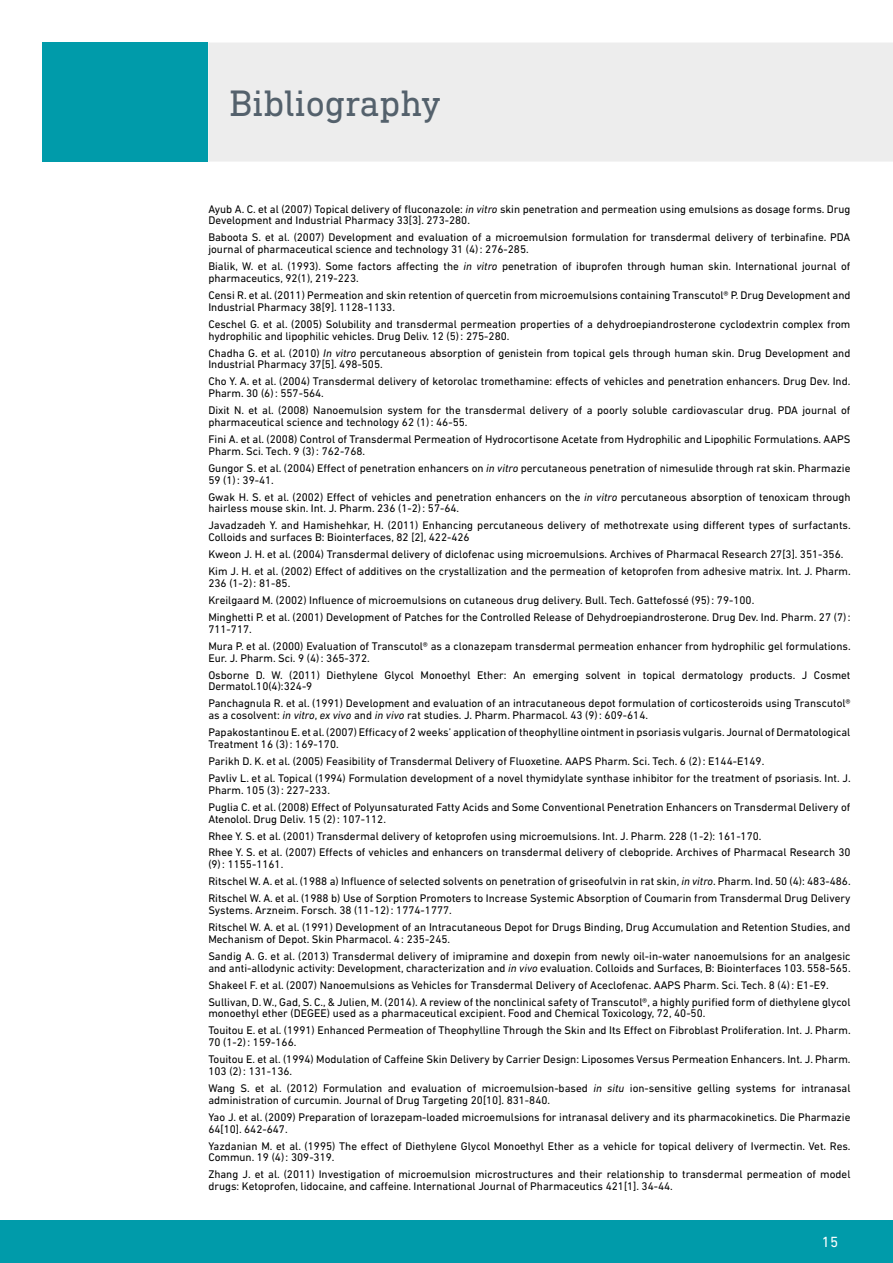
<style>
.page{position:relative;width:893px;height:1263px;background:#fff}
.page>*{position:absolute;margin:0;border:0;box-sizing:border-box;transform-origin:0 0}
.t1{font:37.5px "DIN Next Slab Pro";color:#54616c}
.t2{font:15px "DIN Next LT Pro";color:#fff}
.t3{font:11.25px/17px "DIN Next LT Pro";color:#000}
.s1{font-style:italic}
</style>
<div class="page">
<div style="left:208px;top:43px;width:685px;height:119px;background:#ededed"></div>
<div style="left:42px;top:43px;width:166px;height:119px;background:#009baa"></div>
<div style="left:0;top:1220px;width:893px;height:43px;background:#009baa"></div>
<h1 class="t1" style="left:230px;top:82px;width:212px">Bibliography</h1>
<p class="t3" style="left:208px;top:203px;width:644px;line-height:11.9px">Ayub A. C. et al (2007) Topical delivery of fluconazole: <span class="s1">in vitro</span> skin penetration and permeation using emulsions as dosage forms. Drug<br>Development and Industrial Pharmacy 33[3]. 273-280.</p>
<p class="t3" style="left:208px;top:231px;width:644px;line-height:11.9px">Baboota S. et al. (2007) Development and evaluation of a microemulsion formulation for transdermal delivery of terbinafine. PDA journal of pharmaceutical science and technology 31 (4): 276-285.</p>
<p class="t3" style="left:208px;top:260px;width:644px;line-height:11.9px">Bialik, W. et al. (1993). Some factors affecting the <span class="s1">in vitro</span> penetration of ibuprofen through human skin. International journal of pharmaceutics, 92(1), 219-223.</p>
<p class="t3" style="left:208px;top:289px;width:644px;line-height:11.9px">Censi R. et al. (2011) Permeation and skin retention of quercetin from microemulsions containing Transcutol® P. Drug Development and<br>Industrial Pharmacy 38[9]. 1128-1133.</p>
<p class="t3" style="left:208px;top:318px;width:644px;line-height:11.9px">Ceschel G. et al. (2005) Solubility and transdermal permeation properties of a dehydroepiandrosterone cyclodextrin complex from hydrophilic and lipophilic vehicles. Drug Deliv. 12 (5): 275-280.</p>
<p class="t3" style="left:208px;top:347px;width:644px;line-height:11.9px">Chadha G. et al. (2010) <span class="s1">In vitro</span> percutaneous absorption of genistein from topical gels through human skin. Drug Development and<br>Industrial Pharmacy 37[5]. 498-505.</p>
<p class="t3" style="left:208px;top:375px;width:643px;line-height:11.9px">Cho Y. A. et al. (2004) Transdermal delivery of ketorolac tromethamine: effects of vehicles and penetration enhancers. Drug Dev. Ind.<br>Pharm. 30 (6): 557-564.</p>
<p class="t3" style="left:208px;top:404px;width:644px;line-height:11.9px">Dixit N. et al. (2008) Nanoemulsion system for the transdermal delivery of a poorly soluble cardiovascular drug. PDA journal of pharmaceutical science and technology 62 (1): 46-55.</p>
<p class="t3" style="left:208px;top:433px;width:644px;line-height:11.9px">Fini A. et al. (2008) Control of Transdermal Permeation of Hydrocortisone Acetate from Hydrophilic and Lipophilic Formulations. AAPS<br>Pharm. Sci. Tech. 9 (3): 762-768.</p>
<p class="t3" style="left:208px;top:462px;width:644px;line-height:11.9px">Gungor S. et al. (2004) Effect of penetration enhancers on <span class="s1">in vitro</span> percutaneous penetration of nimesulide through rat skin. Pharmazie<br>59 (1): 39-41.</p>
<p class="t3" style="left:208px;top:491px;width:644px;line-height:11.9px">Gwak H. S. et al. (2002) Effect of vehicles and penetration enhancers on the <span class="s1">in vitro</span> percutaneous absorption of tenoxicam through hairless mouse skin. Int. J. Pharm. 236 (1-2): 57-64.</p>
<p class="t3" style="left:208px;top:519px;width:644px;line-height:11.9px">Javadzadeh Y. and Hamishehkar, H. (2011) Enhancing percutaneous delivery of methotrexate using different types of surfactants.<br>Colloids and surfaces B: Biointerfaces, 82 [2], 422-426</p>
<p class="t3" style="left:208px;top:546px;width:644px">Kweon J. H. et al. (2004) Transdermal delivery of diclofenac using microemulsions. Archives of Pharmacal Research 27[3]. 351-356.<br>Kim J. H. et al. (2002) Effect of additives on the crystallization and the permeation of ketoprofen from adhesive matrix. Int. J. Pharm.</p>
<p class="t3" style="left:208px;top:574px;width:644px">236 (1-2): 81-85.<br>Kreilgaard M. (2002) Influence of microemulsions on cutaneous drug delivery. Bull. Tech. Gattefossé (95): 79-100.<br>Minghetti P. et al. (2001) Development of Patches for the Controlled Release of Dehydroepiandrosterone. Drug Dev. Ind. Pharm. 27 (7):</p>
<p class="t3" style="left:208px;top:620px;width:644px">711-717.<br>Mura P. et al. (2000) Evaluation of Transcutol® as a clonazepam transdermal permeation enhancer from hydrophilic gel formulations.</p>
<p class="t3" style="left:208px;top:649px;width:644px">Eur. J. Pharm. Sci. 9 (4): 365-372.<br>Osborne D. W. (2011) Diethylene Glycol Monoethyl Ether: An emerging solvent in topical dermatology products. J Cosmet</p>
<p class="t3" style="left:208px;top:678px;width:644px">Dermatol.10(4):324-9<br>Panchagnula R. et al. (1991) Development and evaluation of an intracutaneous depot formulation of corticosteroids using Transcutol®</p>
<p class="t3" style="left:208px;top:707px;width:644px">as a cosolvent: <span class="s1">in vitro</span>, <span class="s1">ex vivo</span> and <span class="s1">in vivo</span> rat studies. J. Pharm. Pharmacol. 43 (9): 609-614.<br>Papakostantinou E. et al. (2007) Efficacy of 2 weeks’ application of theophylline ointment in psoriasis vulgaris. Journal of Dermatological</p>
<p class="t3" style="left:208px;top:735px;width:644px">Treatment 16 (3): 169-170.<br>Parikh D. K. et al. (2005) Feasibility of Transdermal Delivery of Fluoxetine. AAPS Pharm. Sci. Tech. 6 (2): E144-E149.<br>Pavliv L. et al. Topical (1994) Formulation development of a novel thymidylate synthase inhibitor for the treatment of psoriasis. Int. J.</p>
<p class="t3" style="left:208px;top:781px;width:644px">Pharm. 105 (3): 227-233.<br>Puglia C. et al. (2008) Effect of Polyunsaturated Fatty Acids and Some Conventional Penetration Enhancers on Transdermal Delivery of</p>
<p class="t3" style="left:208px;top:810px;width:644px">Atenolol. Drug Deliv. 15 (2): 107-112.<br>Rhee Y. S. et al. (2001) Transdermal delivery of ketoprofen using microemulsions. Int. J. Pharm. 228 (1-2): 161-170.<br>Rhee Y. S. et al. (2007) Effects of vehicles and enhancers on transdermal delivery of clebopride. Archives of Pharmacal Research 30</p>
<p class="t3" style="left:208px;top:856px;width:644px">(9): 1155-1161.<br>Ritschel W. A. et al. (1988 a) Influence of selected solvents on penetration of griseofulvin in rat skin, <span class="s1">in vitro</span>. Pharm. Ind. 50 (4): 483-486.<br>Ritschel W. A. et al. (1988 b) Use of Sorption Promoters to Increase Systemic Absorption of Coumarin from Transdermal Drug Delivery</p>
<p class="t3" style="left:208px;top:902px;width:644px">Systems. Arzneim. Forsch. 38 (11-12): 1774-1777.<br>Ritschel W. A. et al. (1991) Development of an Intracutaneous Depot for Drugs Binding, Drug Accumulation and Retention Studies, and</p>
<p class="t3" style="left:208px;top:930px;width:644px">Mechanism of Depot. Skin Pharmacol. 4: 235-245.<br>Sandig A. G. et al. (2013) Transdermal delivery of imipramine and doxepin from newly oil-in-water nanoemulsions for an analgesic</p>
<p class="t3" style="left:208px;top:959px;width:644px">and anti-allodynic activity: Development, characterization and <span class="s1">in vivo</span> evaluation. Colloids and Surfaces, B: Biointerfaces 103. 558-565.<br>Shakeel F. et al. (2007) Nanoemulsions as Vehicles for Transdermal Delivery of Aceclofenac. AAPS Pharm. Sci. Tech. 8 (4): E1-E9.<br>Sullivan, D. W., Gad, S. C., &amp; Julien, M. (2014). A review of the nonclinical safety of Transcutol®, a highly purified form of diethylene glycol</p>
<p class="t3" style="left:208px;top:1005px;width:644px">monoethyl ether (DEGEE) used as a pharmaceutical excipient. Food and Chemical Toxicology, 72, 40-50.<br>Touitou E. et al. (1991) Enhanced Permeation of Theophylline Through the Skin and Its Effect on Fibroblast Proliferation. Int. J. Pharm.</p>
<p class="t3" style="left:208px;top:1034px;width:644px">70 (1-2): 159-166.<br>Touitou E. et al. (1994) Modulation of Caffeine Skin Delivery by Carrier Design: Liposomes Versus Permeation Enhancers. Int. J. Pharm.</p>
<p class="t3" style="left:208px;top:1062px;width:644px">103 (2): 131-136.<br>Wang S. et al. (2012) Formulation and evaluation of microemulsion-based <span class="s1">in situ</span> ion-sensitive gelling systems for intranasal</p>
<p class="t3" style="left:208px;top:1091px;width:644px">administration of curcumin. Journal of Drug Targeting 20[10]. 831-840.<br>Yao J. et al. (2009) Preparation of lorazepam-loaded microemulsions for intranasal delivery and its pharmacokinetics. Die Pharmazie</p>
<p class="t3" style="left:208px;top:1120px;width:644px">64[10]. 642-647.<br>Yazdanian M. et al. (1995) The effect of Diethylene Glycol Monoethyl Ether as a vehicle for topical delivery of Ivermectin. Vet. Res.</p>
<p class="t3" style="left:208px;top:1149px;width:644px">Commun. 19 (4): 309-319.<br>Zhang J. et al. (2011) Investigation of microemulsion microstructures and their relationship to transdermal permeation of model</p>
<p class="t3" style="left:208px;top:1178px;width:466px">drugs: Ketoprofen, lidocaine, and caffeine. International Journal of Pharmaceutics 421[1]. 34-44.</p>
<h2 class="t2" style="left:822px;top:1233px;width:18px">15</h2>
</div>
